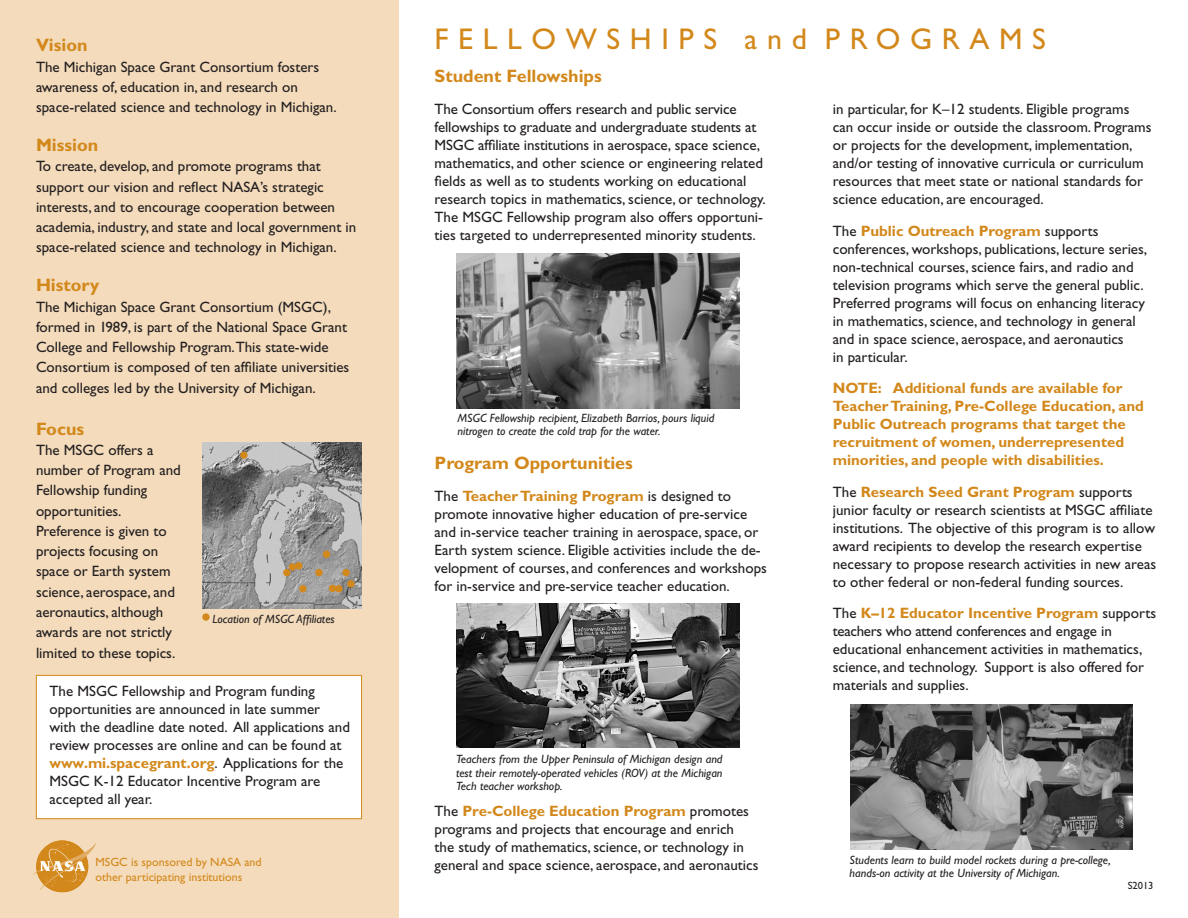
<style>
.page{position:relative;width:1188px;height:918px;background:#fff}
.page>*{position:absolute;margin:0;border:0;box-sizing:border-box;transform-origin:0 0}
.t1{font:30px "Gill Sans";letter-spacing:.32em;color:#d3881b}
.t2{font:700 18px "Gill Sans";color:#d3881b}
.t3{font:15px/18px "Gill Sans";color:#231f20}
.t4{font:700 15px/18px "Gill Sans";color:#d3881b}
.t5{font:italic 12px/13.5px "Gill Sans";color:#231f20}
.t6{font:12px/15px "Gill Sans";color:#d3881b}
.t7{font:10.5px "Gill Sans";color:#231f20}
.s1{font-weight:700;color:#d3881b}
</style>
<div class="page">
<div style="left:0;top:0;width:398px;height:918px;background:#f3dbbb"></div>
<img style="left:456px;top:254px;width:283px;height:154px">
<img style="left:850px;top:704px;width:283px;height:146px">
<div style="left:202px;top:613px;width:8px;height:8px;background:#d3881b;border-radius:50%"></div>
<img style="left:456px;top:603px;width:283px;height:145px">
<img style="left:203px;top:442px;width:159px;height:167px">
<div style="left:240px;top:451px;width:8px;height:8px;border:2px solid #d3881b;border-radius:50%"></div>
<div style="left:323px;top:551px;width:7px;height:7px;border:2px solid #d3881b;border-radius:50%"></div>
<div style="left:283px;top:569px;width:7px;height:7px;border:2px solid #d3881b;border-radius:50%"></div>
<div style="left:315px;top:569px;width:8px;height:7px;border:2px solid #d3881b;border-radius:50%"></div>
<div style="left:299px;top:585px;width:8px;height:7px;border:2px solid #d3881b;border-radius:50%"></div>
<div style="left:342px;top:569px;width:8px;height:7px;border:2px solid #d3881b;border-radius:50%"></div>
<div style="left:347px;top:580px;width:8px;height:8px;border:2px solid #d3881b;border-radius:50%"></div>
<svg style="left:330px;top:570px;width:24px;height:22px"></svg>
<div style="left:329px;top:585px;width:7px;height:7px;border:2px solid #d3881b;border-radius:50%"></div>
<div style="left:36px;top:675px;width:326px;height:144px;background:#fff;border:1px solid #d3881b"></div>
<svg style="left:284px;top:563px;width:18px;height:13px"></svg>
<div style="left:295px;top:562px;width:7px;height:8px;border:2px solid #d3881b;border-radius:50%"></div>
<img style="left:33px;top:840px;width:63px;height:52px">
<p class="t2" style="left:36px;top:35px;width:53px">vision</p>
<p class="t3" style="left:36px;top:56px;width:302px;line-height:20.2px">The Michigan Space Grant Consortium fosters awareness of, education in, and research on space-related science and technology in Michigan.</p>
<p class="t2" style="left:36px;top:135px;width:64px">Mission</p>
<p class="t3" style="left:36px;top:156px;width:322px;line-height:20.2px">To create, develop, and promote programs that support our vision and reflect NASA’s strategic interests, and to encourage cooperation between academia, industry, and state and local government in space-related science and technology in Michigan.</p>
<p class="t2" style="left:36px;top:275px;width:65px">History</p>
<p class="t3" style="left:36px;top:296px;width:315px;line-height:20.2px">The Michigan Space Grant Consortium (MSGC), formed in 1989, is part of the National Space Grant College and Fellowship Program.This state-wide Consortium is composed of ten affiliate universities and colleges led by the University of Michigan.</p>
<p class="t2" style="left:36px;top:418px;width:50px">Focus</p>
<p class="t3" style="left:36px;top:440px;width:146px;line-height:20.4px">The MSGC offers a number of Program and<br>Fellowship funding opportunities.<br>Preference is given to projects focusing on space or Earth system science, aerospace, and aeronautics, although awards are not strictly limited to these topics.</p>
<p class="t5" style="left:213px;top:612px;width:124px">Location of MSGC Affiliates</p>
<p class="t3" style="left:50px;top:682px;width:302px">The MSGC Fellowship and Program funding opportunities are announced in late summer with the deadline date noted. All applications and review processes are online and can be found at <span class="s1">www.mi.spacegrant.org</span>. Applications for the MSGC K-12 Educator Incentive Program are accepted all year.</p>
<p class="t6" style="left:95px;top:854px;width:168px">MSGC is sponsored by NASA and other participating institutions</p>
<h1 class="t1" style="left:435px;top:21px;width:613px">FELLOWSHIPS and PROGRAMS</h1>
<p class="t2" style="left:435px;top:66px;width:169px">Student Fellowships</p>
<p class="t3" style="left:435px;top:100px;width:333px">The Consortium offers research and public service fellowships to graduate and undergraduate students at MSGC affiliate institutions in aerospace, space science, mathematics, and other science or engineering related fields as well as to students working on educational research topics in mathematics, science, or technology.<br>The MSGC Fellowship program also offers opportuni&shy;ties targeted to underrepresented minority students.</p>
<p class="t5" style="left:458px;top:411px;width:258px">MSGC Fellowship recipient, Elizabeth Barrios, pours liquid nitrogen to create the cold trap for the water.</p>
<p class="t2" style="left:435px;top:453px;width:200px">Program Opportunities</p>
<p class="t3" style="left:435px;top:487px;width:334px">The <span class="s1">Teacher Training Program</span> is designed to promote innovative higher education of pre-service and in-service teacher training in aerospace, space, or Earth system science. Eligible activities include the de&shy;velopment of courses, and conferences and workshops for in-service and pre-service teacher education.</p>
<p class="t5" style="left:456px;top:752px;width:268px;text-align:justify">Teachers from the Upper Peninsula of Michigan design and test their remotely-operated vehicles (ROV) at the Michigan Tech teacher workshop.</p>
<p class="t3" style="left:435px;top:802px;width:326px">The <span class="s1">Pre-College Education Program</span> promotes programs and projects that encourage and enrich<br>the study of mathematics, science, or technology in general and space science, aerospace, and aeronautics</p>
<p class="t3" style="left:833px;top:100px;width:320px">in particular, for K–12 students. Eligible programs can occur inside or outside the classroom. Programs or projects for the development, implementation, and/or testing of innovative curricula or curriculum resources that meet state or national standards for science education, are encouraged.</p>
<p class="t3" style="left:833px;top:221px;width:316px">The <span class="s1">Public Outreach Program</span> supports conferences, workshops, publications, lecture series, non-technical courses, science fairs, and radio and television programs which serve the general public.<br>Preferred programs will focus on enhancing literacy in mathematics, science, and technology in general and in space science, aerospace, and aeronautics<br>in particular.</p>
<p class="t4" style="left:833px;top:379px;width:313px">NOTE: Additional funds are available for Teacher Training, Pre-College Education, and Public Outreach programs that target the recruitment of women, underrepresented minorities, and people with disabilities.</p>
<p class="t3" style="left:833px;top:482px;width:325px">The <span class="s1">Research Seed Grant Program</span> supports junior faculty or research scientists at MSGC affiliate institutions. The objective of this program is to allow award recipients to develop the research expertise necessary to propose research activities in new areas to other federal or non-federal funding sources.</p>
<p class="t3" style="left:833px;top:604px;width:325px">The <span class="s1">K–12 Educator Incentive Program</span> supports teachers who attend conferences and engage in educational enhancement activities in mathematics, science, and technology. Support is also offered for materials and supplies.</p>
<p class="t5" style="left:850px;top:853px;width:263px">Students learn to build model rockets during a pre-college, hands-on activity at the University of Michigan.</p>
<p class="t7" style="left:1128px;top:880px;width:27px">S2013</p>
</div>
